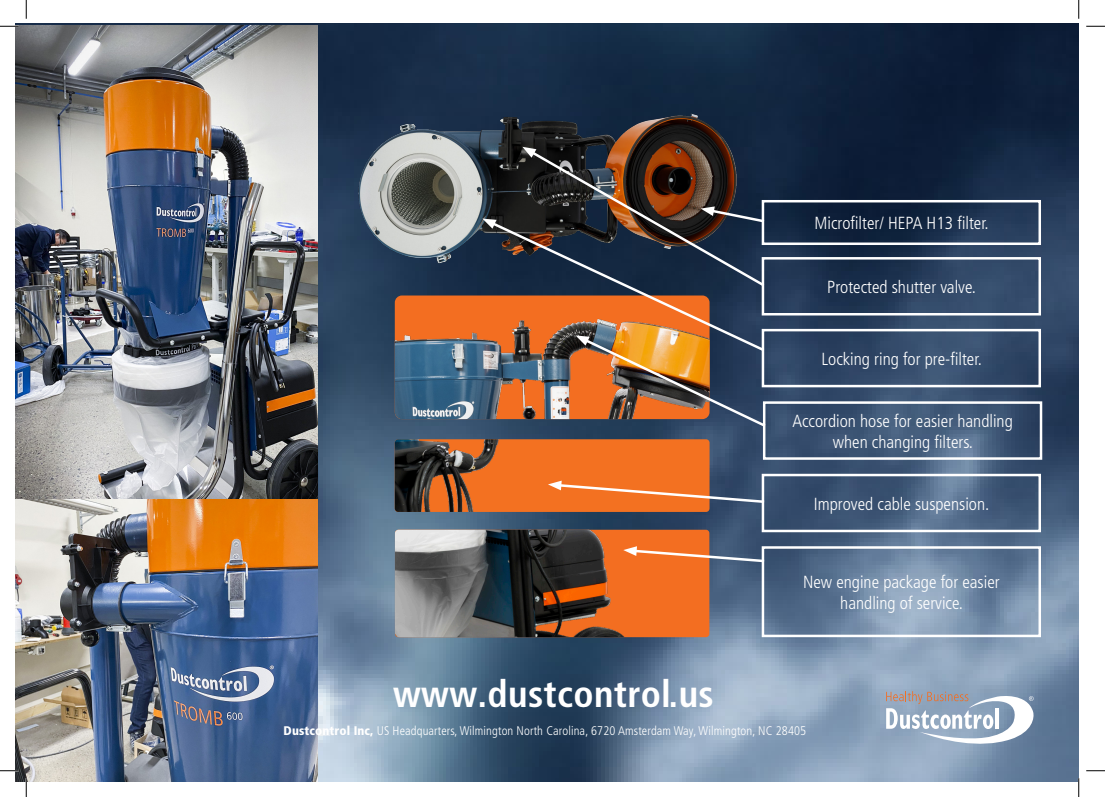
<style>
.page{position:relative;width:1105px;height:797px;background:#fff}
.page>*{position:absolute;margin:0;border:0;box-sizing:border-box;transform-origin:0 0}
.t1{font:700 condensed 37.5px "Frutiger LT Pro";letter-spacing:.01em;color:#fff}
.t2{font:300 condensed 17.5px "Frutiger LT Pro";color:#fff}
.t3{font:300 condensed 12.5px "Frutiger LT Pro";letter-spacing:.01em;color:#fff}
.s1{font-weight:900}
</style>
<div class="page">
<img style="left:16px;top:24px;width:1063px;height:757px">
<img style="left:333px;top:23px;width:430px;height:284px">
<img style="left:395px;top:295px;width:180px;height:124px">
<svg style="left:886px;top:691px;width:147px;height:52px"></svg>
<svg style="left:522px;top:147px;width:245px;height:72px;background:#43322b"></svg>
<svg style="left:487px;top:219px;width:280px;height:134px;background:#5b443e"></svg>
<svg style="left:482px;top:218px;width:15px;height:11px"></svg>
<div style="left:762px;top:200px;width:279px;height:45px;border:2px solid #fff"></div>
<div style="left:762px;top:329px;width:279px;height:58px;border:2px solid #fff"></div>
<div style="left:762px;top:257px;width:279px;height:58px;border:2px solid #fff"></div>
<div style="left:763px;top:401px;width:279px;height:59px;border:2px solid #fff"></div>
<svg style="left:575px;top:335px;width:193px;height:94px;background:#8a6649"></svg>
<div style="left:762px;top:474px;width:279px;height:58px;border:2px solid #fff"></div>
<div style="left:762px;top:546px;width:279px;height:91px;border:2px solid #fff"></div>
<div style="left:395px;top:439px;width:314px;height:73px;background:#f37121;border-radius:4px"></div>
<img style="left:395px;top:439px;width:291px;height:73px">
<img style="left:395px;top:529px;width:314px;height:108px">
<svg style="left:548px;top:480px;width:219px;height:24px"></svg>
<svg style="left:623px;top:546px;width:144px;height:17px;background:#ba7f63"></svg>
<img style="left:16px;top:25px;width:301px;height:474px">
<img style="left:16px;top:499px;width:301px;height:282px">
<svg style="left:0;top:25px;width:19px;height:2px"></svg>
<svg style="left:1086px;top:25px;width:19px;height:2px"></svg>
<svg style="left:0;top:770px;width:19px;height:1px"></svg>
<svg style="left:1086px;top:770px;width:19px;height:1px"></svg>
<svg style="left:25px;top:0;width:2px;height:19px"></svg>
<svg style="left:25px;top:778px;width:2px;height:19px"></svg>
<svg style="left:1078px;top:0;width:1px;height:19px"></svg>
<svg style="left:1078px;top:778px;width:1px;height:19px"></svg>
<p class="t2" style="left:814px;top:213px;width:176px">Microfi lter/ HEPA H13 fi lter.</p>
<p class="t2" style="left:827px;top:277px;width:150px">Protected shutter valve.</p>
<p class="t2" style="left:821px;top:348px;width:162px">Locking ring for pre-fi lter.</p>
<p class="t2" style="left:792px;top:410px;width:222px">Accordion hose for easier handling</p>
<p class="t2" style="left:833px;top:431px;width:142px">when changing fi lters.</p>
<p class="t2" style="left:814px;top:493px;width:177px">Improved cable suspension.</p>
<p class="t1" style="left:393px;top:671px;width:322px">www.dustcontrol.us</p>
<p class="t2" style="left:803px;top:571px;width:198px">New engine package for easier</p>
<p class="t2" style="left:840px;top:592px;width:124px">handling of service.</p>
<p class="t3" style="left:284px;top:723px;width:524px"><span class="s1">Dustcontrol Inc,</span> US Headquarters, Wilmington North Carolina, 6720 Amsterdam Way, Wilmington, NC 28405</p>
</div>
